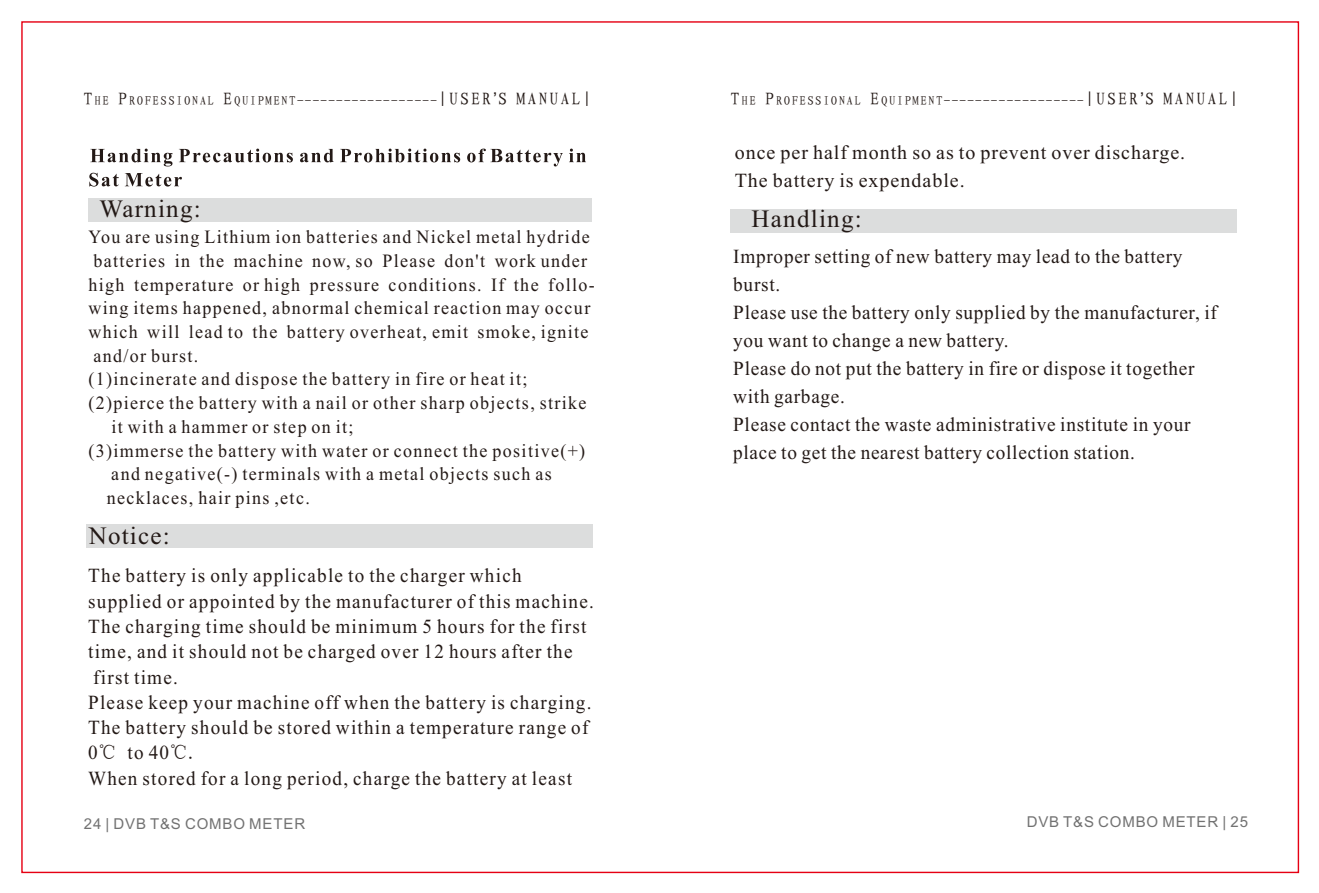
<style>
.page{position:relative;width:1319px;height:893px;background:#fff}
.page>*{position:absolute;margin:0;border:0;box-sizing:border-box;transform-origin:0 0}
.t1{font:25px "Times New Roman";letter-spacing:.05em;color:#231916}
.t2{font:20px/25.2px "Times New Roman";letter-spacing:.05em;color:#231916;scale:.96 1}
.t3{font:20px/28px "Times New Roman";letter-spacing:.05em;color:#231916}
.t4{font:18.75px "Times New Roman";letter-spacing:.075em;color:#231916;scale:.96 1}
.t5{font:15px "Arial";letter-spacing:.055em;color:#727272}
.t6{font:12.5px "Fang Song GB2312";letter-spacing:.1em;color:#231916;scale:1.05 1}
.s1{font-size:17.5px}
.s2{font-family:"Arial";font-size:17.5px}
.s3{font-family:"Sim Sun"}
</style>
<div class="page">
<svg style="left:89px;top:149px;width:497px;height:38px"></svg>
<div style="left:89px;top:198px;width:503px;height:23px;background:#dcdddd"></div>
<div style="left:86px;top:524px;width:507px;height:24px;background:#dcdddd"></div>
<div style="left:730px;top:209px;width:506px;height:24px;background:#dcdddd"></div>
<p class="t6" style="left:84px;top:94px;width:485px"><span class="s1">T</span>HE <span class="s1">P</span>ROFESSIONAL <span class="s1">E</span>QUIPMENT------------------<span class="s1">|USER</span><span class="s2">’</span><span class="s1">S MANUAL|</span></p>
<p class="t6" style="left:730px;top:94px;width:485px"><span class="s1">T</span>HE <span class="s1">P</span>ROFESSIONAL <span class="s1">E</span>QUIPMENT------------------<span class="s1">|USER</span><span class="s2">’</span><span class="s1">S MANUAL|</span></p>
<p class="t1" style="left:99px;top:199px;width:103px">Warning:</p>
<p class="t4" style="left:88px;top:230px;width:523px">You are using Lithium ion batteries and Nickel metal hydride</p>
<p class="t4" style="left:93px;top:254px;width:515px">batteries in the machine now, so Please don't work under</p>
<p class="t4" style="left:88px;top:278px;width:529px">high temperature or high pressure conditions. If the follo-</p>
<p class="t4" style="left:88px;top:301px;width:524px">wing items happened, abnormal chemical reaction may occur</p>
<p class="t4" style="left:88px;top:325px;width:522px">which will lead to the battery overheat, emit smoke, ignite</p>
<p class="t4" style="left:93px;top:349px;width:111px">and/or burst.</p>
<p class="t4" style="left:88px;top:372px;width:458px">(1)incinerate and dispose the battery in fire or heat it;</p>
<p class="t4" style="left:88px;top:396px;width:520px">(2)pierce the battery with a nail or other sharp objects, strike</p>
<p class="t4" style="left:111px;top:420px;width:254px">it with a hammer or step on it;</p>
<p class="t4" style="left:88px;top:444px;width:519px">(3)immerse the battery with water or connect the positive(+)</p>
<p class="t4" style="left:111px;top:467px;width:460px">and negative(-) terminals with a metal objects such as</p>
<p class="t4" style="left:107px;top:491px;width:213px">necklaces, hair pins ,etc.</p>
<p class="t1" style="left:89px;top:527px;width:83px">Notice:</p>
<p class="t2" style="left:88px;top:565px;width:528px">The battery is only applicable to the charger which supplied or appointed by the manufacturer of this machine.<br>The charging time should be minimum 5 hours for the first time, and it should not be charged over 12 hours after the first time.<br>Please keep your machine off when the battery is charging.<br>The battery should be stored within a temperature range of 0<span class="s3">℃</span> to 40<span class="s3">℃.<br></span>When stored for a long period, charge the battery at least</p>
<p class="t3" style="left:734px;top:140px;width:452px">once per half month so as to prevent over discharge.<br>The battery is expendable.</p>
<p class="t1" style="left:751px;top:210px;width:111px">Handling:</p>
<p class="t2" style="left:733px;top:244px;width:505px;line-height:28px">Improper setting of new battery may lead to the battery burst.<br>Please use the battery only supplied by the manufacturer, if you want to change a new battery.<br>Please do not put the battery in fire or dispose it together with garbage.<br>Please contact the waste administrative institute in your place to get the nearest battery collection station.</p>
<p class="t5" style="left:84px;top:818px;width:223px">24 | DVB T&amp;S COMBO METER</p>
<p class="t5" style="left:1026px;top:816px;width:223px">DVB T&amp;S COMBO METER | 25</p>
</div>
